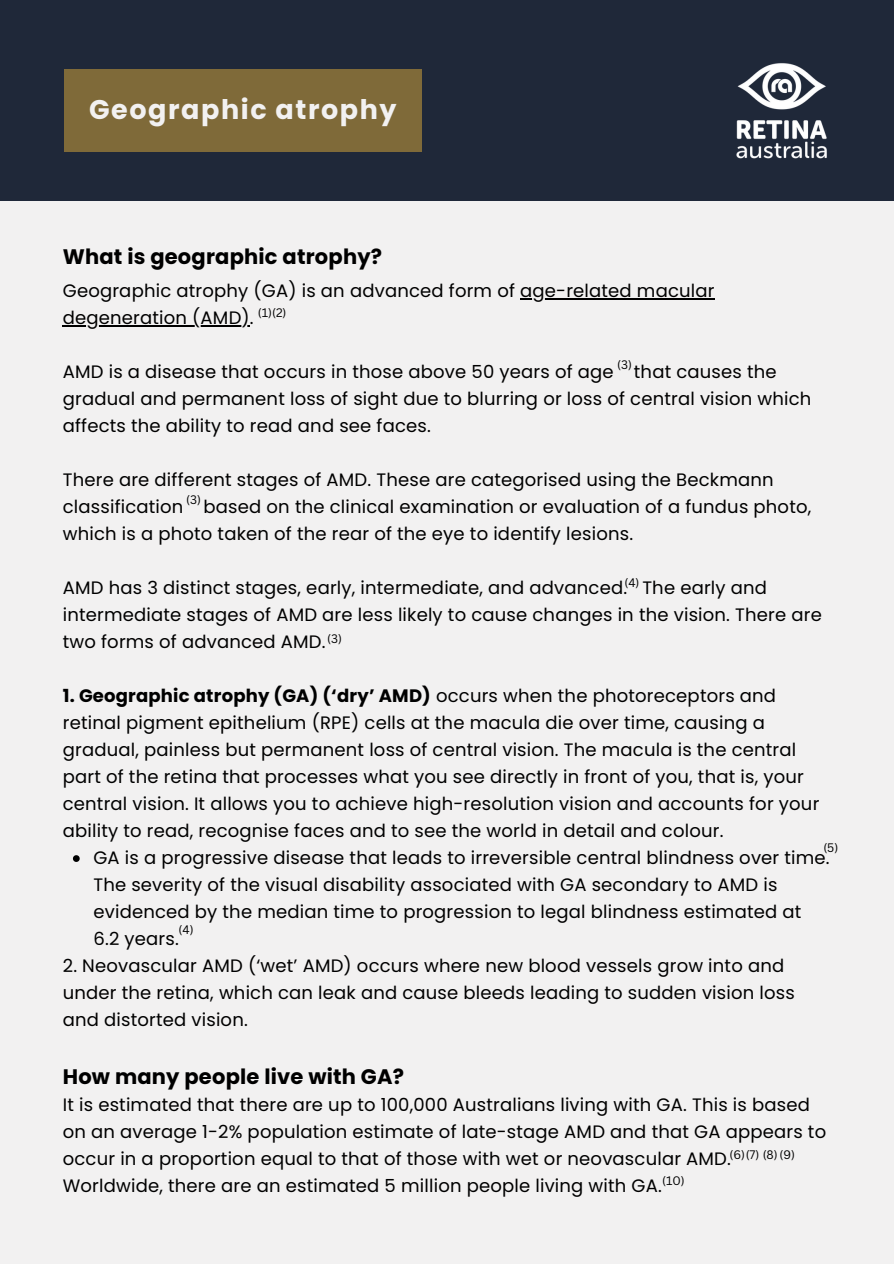
<style>
.page{position:relative;width:894px;height:1264px;background:#fff}
.page>*{position:absolute;margin:0;border:0;box-sizing:border-box;transform-origin:0 0}
.t1{font:700 27px "Poppins";letter-spacing:.06em;color:#f2f1f1}
.t2{font:700 21px "Poppins";letter-spacing:.01em;color:#000}
.t3{font:18px/27px "Poppins";letter-spacing:.01em;color:#000}
.t4{font:12px "Canva Sans";color:#000}
.s1{font-weight:700}
</style>
<div class="page">
<div style="left:0;top:0;width:893px;height:1263px;background:#f2f1f1"></div>
<div style="left:0;top:0;width:893px;height:200px;background:#1f2839"></div>
<img style="left:736px;top:63px;width:91px;height:96px">
<div style="left:64px;top:69px;width:357px;height:82px;background:#7f6a39"></div>
<hr style="left:520px;top:298px;width:194px;height:1px;background:#000">
<hr style="left:63px;top:325px;width:187px;height:1px;background:#000">
<svg style="left:73px;top:855px;width:7px;height:7px"></svg>
<p class="t1" style="left:89px;top:90px;width:309px">Geographic atrophy</p>
<h2 class="t2" style="left:63px;top:242px;width:321px">What is geographic atrophy?</h2>
<h2 class="t3" style="left:63px;top:277px;width:653px">Geographic atrophy (GA) is an advanced form of age-related macular</h2>
<h2 class="t3" style="left:63px;top:304px;width:192px">degeneration (AMD).</h2>
<h2 class="t3" style="left:63px;top:358px;width:715px">AMD is a disease that occurs in those above 50 years of age that causes the</h2>
<h2 class="t3" style="left:63px;top:385px;width:749px">gradual and permanent loss of sight due to blurring or loss of central vision which affects the ability to read and see faces.</h2>
<h2 class="t3" style="left:63px;top:466px;width:712px">There are different stages of AMD. These are categorised using the Beckmann classification</h2>
<p class="t4" style="left:258px;top:304px;width:30px">(1)(2)</p>
<p class="t4" style="left:617px;top:356px;width:16px">(3)</p>
<p class="t4" style="left:186px;top:490px;width:16px">(3)</p>
<h2 class="t3" style="left:63px;top:493px;width:749px;text-indent:141px">based on the clinical examination or evaluation of a fundus photo, which is a photo taken of the rear of the eye to identify lesions.</h2>
<h2 class="t3" style="left:63px;top:574px;width:705px">AMD has 3 distinct stages, early, intermediate, and advanced. The early and</h2>
<p class="t3" style="left:63px;top:601px;width:760px">intermediate stages of AMD are less likely to cause changes in the vision. There are two forms of advanced AMD.</p>
<p class="t3" style="left:63px;top:682px;width:714px"><span class="s1">1. Geographic atrophy (GA) (‘dry’ AMD)</span> occurs when the photoreceptors and retinal pigment epithelium (RPE) cells at the macula die over time, causing a</p>
<h2 class="t3" style="left:63px;top:736px;width:734px">gradual, painless but permanent loss of central vision. The macula is the central</h2>
<h2 class="t3" style="left:63px;top:763px;width:742px">part of the retina that processes what you see directly in front of you, that is, your</h2>
<h2 class="t3" style="left:63px;top:790px;width:757px">central vision. It allows you to achieve high-resolution vision and accounts for your</h2>
<h2 class="t3" style="left:63px;top:817px;width:662px">ability to read, recognise faces and to see the world in detail and colour.</h2>
<h2 class="t3" style="left:93px;top:844px;width:737px">GA is a progressive disease that leads to irreversible central blindness over time.</h2>
<h2 class="t3" style="left:93px;top:871px;width:685px">The severity of the visual disability associated with GA secondary to AMD is</h2>
<h2 class="t3" style="left:93px;top:898px;width:709px">evidenced by the median time to progression to legal blindness estimated at<br>6.2 years.</h2>
<h2 class="t3" style="left:63px;top:952px;width:733px">2. Neovascular AMD (‘wet’ AMD) occurs where new blood vessels grow into and under the retina, which can leak and cause bleeds leading to sudden vision loss and distorted vision.</h2>
<p class="t4" style="left:624px;top:574px;width:17px">(4)</p>
<p class="t4" style="left:327px;top:629px;width:16px">(3)</p>
<p class="t4" style="left:823px;top:839px;width:16px">(5)</p>
<p class="t4" style="left:178px;top:921px;width:17px">(4)</p>
<p class="t2" style="left:63px;top:1061px;width:343px">How many people live with GA?</p>
<p class="t3" style="left:63px;top:1090px;width:764px">It is estimated that there are up to 100,000 Australians living with GA. This is based on an average 1-2% population estimate of late-stage AMD and that GA appears to occur in a proportion equal to that of those with wet or neovascular AMD.<br>Worldwide, there are an estimated 5 million people living with GA.</p>
<p class="t4" style="left:729px;top:1145px;width:67px">(6)(7) (8)(9)</p>
<p class="t4" style="left:662px;top:1172px;width:24px">(10)</p>
</div>
